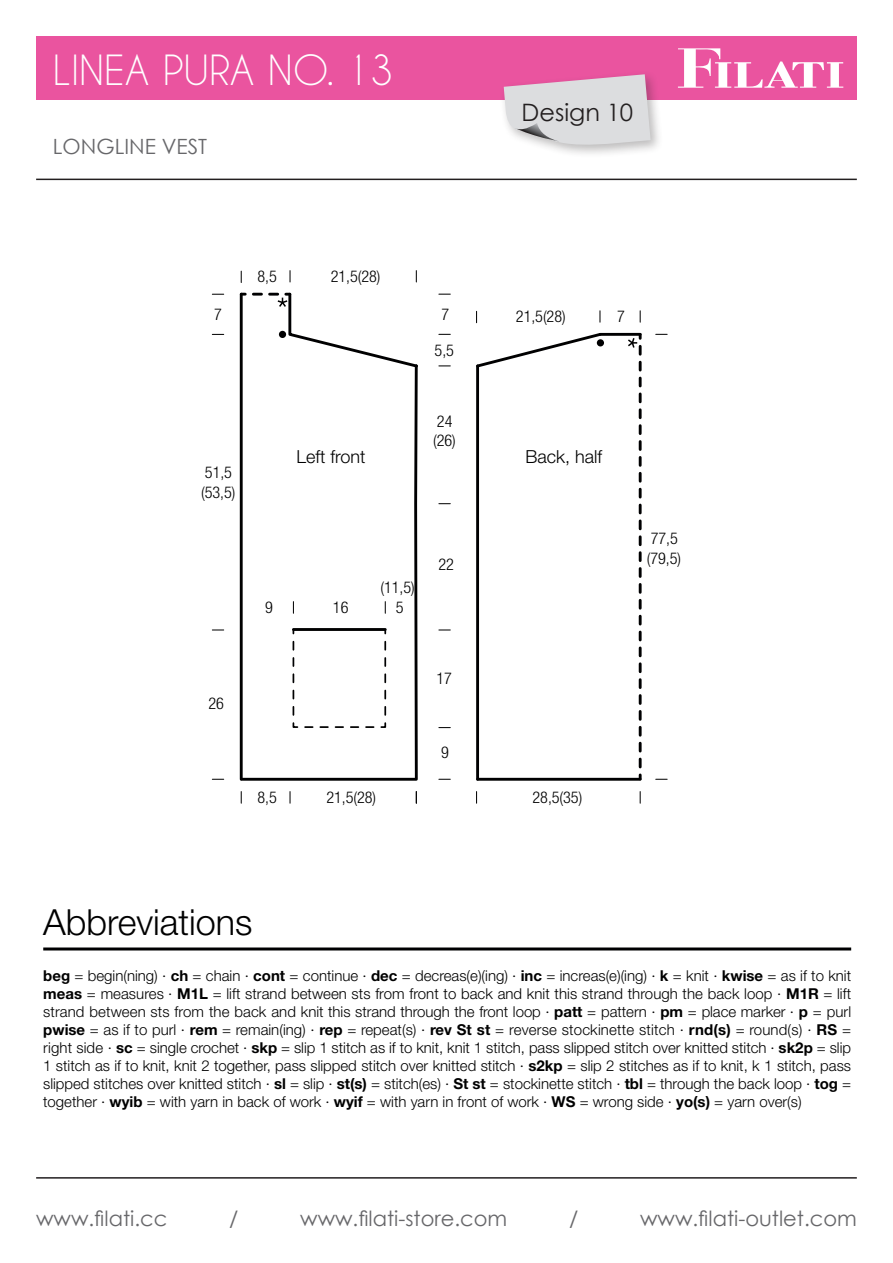
<style>
.page{position:relative;width:893px;height:1263px;background:#fff}
.page>*{position:absolute;margin:0;border:0;box-sizing:border-box;transform-origin:0 0}
.t1{font:39px "Caviar Dreams";color:#fff}
.t2{font:300 36px "Helvetica Neue LT";color:#000001}
.t3{font:24px "Century Gothic";color:#231f20}
.t4{font:21px "Century Gothic";color:#67676a}
.t5{font:300 18px "Helvetica Neue LT";color:#000001}
.t6{font:300 condensed 16.2px/19.5px "Helvetica Neue LT";color:#000001}
.t7{font:300 15px/18px "Helvetica Neue LT";color:#000001;text-align:justify}
.s1{font-weight:700}
</style>
<div class="page">
<hr style="left:36px;top:1177px;width:821px;height:1px;background:#231f20">
<hr style="left:36px;top:179px;width:821px;height:1px;background:#231f20">
<div style="left:36px;top:36px;width:821px;height:64px;background:#ea549f"></div>
<svg style="left:678px;top:48px;width:165px;height:40px"></svg>
<div style="left:499px;top:70px;width:165px;height:88px;background:#231f20;opacity:.3"></div>
<svg style="left:504px;top:74px;width:147px;height:76px;background:#dcced7"></svg>
<div style="left:722px;top:44px;width:123px;height:17px;background:#ea549f"></div>
<svg style="left:289px;top:271px;width:2px;height:11px"></svg>
<svg style="left:241px;top:271px;width:1px;height:12px"></svg>
<svg style="left:212px;top:294px;width:12px;height:1px"></svg>
<svg style="left:212px;top:334px;width:12px;height:1px"></svg>
<svg style="left:212px;top:629px;width:12px;height:1px"></svg>
<svg style="left:212px;top:779px;width:12px;height:1px"></svg>
<svg style="left:241px;top:791px;width:1px;height:12px"></svg>
<svg style="left:289px;top:791px;width:2px;height:12px"></svg>
<svg style="left:416px;top:791px;width:1px;height:12px"></svg>
<svg style="left:476px;top:311px;width:1px;height:12px"></svg>
<svg style="left:476px;top:791px;width:1px;height:12px"></svg>
<svg style="left:640px;top:791px;width:1px;height:12px"></svg>
<hr style="left:241px;top:778px;width:174px;height:3px;background:#000001">
<hr style="left:240px;top:294px;width:3px;height:485px;background:#000001">
<hr style="left:478px;top:778px;width:162px;height:3px;background:#000001">
<hr style="left:476px;top:366px;width:3px;height:413px;background:#000001">
<hr style="left:600px;top:333px;width:40px;height:3px;background:#000001">
<svg style="left:476px;top:332px;width:128px;height:37px"></svg>
<svg style="left:253px;top:292px;width:165px;height:489px"></svg>
<div style="left:279px;top:331px;width:7px;height:7px;background:#000001;border-radius:50%"></div>
<svg style="left:628px;top:334px;width:14px;height:445px"></svg>
<div style="left:597px;top:339px;width:7px;height:7px;background:#000001;border-radius:50%"></div>
<hr style="left:43px;top:947px;width:808px;height:3px;background:#000001">
<h1 class="t1" style="left:53px;top:47px;width:342px">LINEA PURA NO. 13</h1>
<h3 class="t4" style="left:53px;top:131px;width:156px">LONGLINE VEST</h3>
<p class="t6" style="left:257px;top:267px;width:21px">8,5</p>
<p class="t6" style="left:331px;top:267px;width:51px">21,5(28)</p>
<p class="t6" style="left:214px;top:304px;width:9px">7</p>
<p class="t6" style="left:441px;top:304px;width:9px">7</p>
<p class="t6" style="left:435px;top:340px;width:21px">5,5</p>
<h3 class="t3" style="left:522px;top:96px;width:113px">Design 10</h3>
<p class="t6" style="left:516px;top:307px;width:51px">21,5(28)</p>
<p class="t6" style="left:617px;top:307px;width:9px">7</p>
<p class="t6" style="left:201px;top:463px;width:36px">51,5 (53,5)</p>
<p class="t6" style="left:208px;top:693px;width:17px">26</p>
<p class="t6" style="left:433px;top:411px;width:24px">24 (26)</p>
<p class="t5" style="left:297px;top:446px;width:71px">Left front</p>
<p class="t5" style="left:525px;top:446px;width:78px">Back, half</p>
<p class="t6" style="left:265px;top:598px;width:9px">9</p>
<p class="t6" style="left:333px;top:598px;width:17px">16</p>
<p class="t6" style="left:380px;top:578px;width:36px;text-align:center">(11,5)<br>5</p>
<p class="t6" style="left:438px;top:555px;width:17px">22</p>
<p class="t6" style="left:436px;top:669px;width:17px">17</p>
<p class="t6" style="left:257px;top:788px;width:21px">8,5</p>
<p class="t6" style="left:326px;top:788px;width:51px">21,5(28)</p>
<p class="t6" style="left:441px;top:742px;width:9px">9</p>
<p class="t6" style="left:532px;top:788px;width:51px">28,5(35)</p>
<p class="t6" style="left:647px;top:529px;width:36px">77,5 (79,5)</p>
<h2 class="t2" style="left:43px;top:900px;width:211px">Abbreviations</h2>
<p class="t7" style="left:43px;top:966px;width:809px"><span class="s1">beg</span> = begin(ning) · <span class="s1">ch</span> = chain · <span class="s1">cont</span> = continue · <span class="s1">dec</span> = decreas(e)(ing) · <span class="s1">inc</span> = increas(e)(ing) · <span class="s1">k</span> = knit · <span class="s1">kwise</span> = as if to knit <span class="s1">meas</span> = measures · <span class="s1">M1L</span> = lift strand between sts from front to back and knit this strand through the back loop · <span class="s1">M1R</span> = lift strand between sts from the back and knit this strand through the front loop · <span class="s1">patt</span> = pattern · <span class="s1">pm</span> = place marker · <span class="s1">p</span> = purl <span class="s1">pwise</span> = as if to purl · <span class="s1">rem</span> = remain(ing) · <span class="s1">rep</span> = repeat(s) · <span class="s1">rev St st</span> = reverse stockinette stitch · <span class="s1">rnd(s)</span> = round(s) · <span class="s1">RS</span> = right side · <span class="s1">sc</span> = single crochet · <span class="s1">skp</span> = slip 1 stitch as if to knit, knit 1 stitch, pass slipped stitch over knitted stitch · <span class="s1">sk2p</span> = slip 1 stitch as if to knit, knit 2 together, pass slipped stitch over knitted stitch · <span class="s1">s2kp</span> = slip 2 stitches as if to knit, k 1 stitch, pass slipped stitches over knitted stitch · <span class="s1">sl</span> = slip · <span class="s1">st(s)</span> = stitch(es) · <span class="s1">St st</span> = stockinette stitch · <span class="s1">tbl</span> = through the back loop · <span class="s1">tog</span> = together · <span class="s1">wyib</span> = with yarn in back of work · <span class="s1">wyif</span> = with yarn in front of work · <span class="s1">WS</span> = wrong side · <span class="s1">yo(s)</span> = yarn over(s)</p>
<h3 class="t4" style="left:36px;top:1204px;width:133px">www.filati.cc</h3>
<h3 class="t4" style="left:229px;top:1204px;width:11px">/</h3>
<h3 class="t4" style="left:300px;top:1204px;width:209px">www.filati-store.com</h3>
<h3 class="t4" style="left:569px;top:1204px;width:11px">/</h3>
<h3 class="t4" style="left:640px;top:1204px;width:218px">www.filati-outlet.com</h3>
</div>
